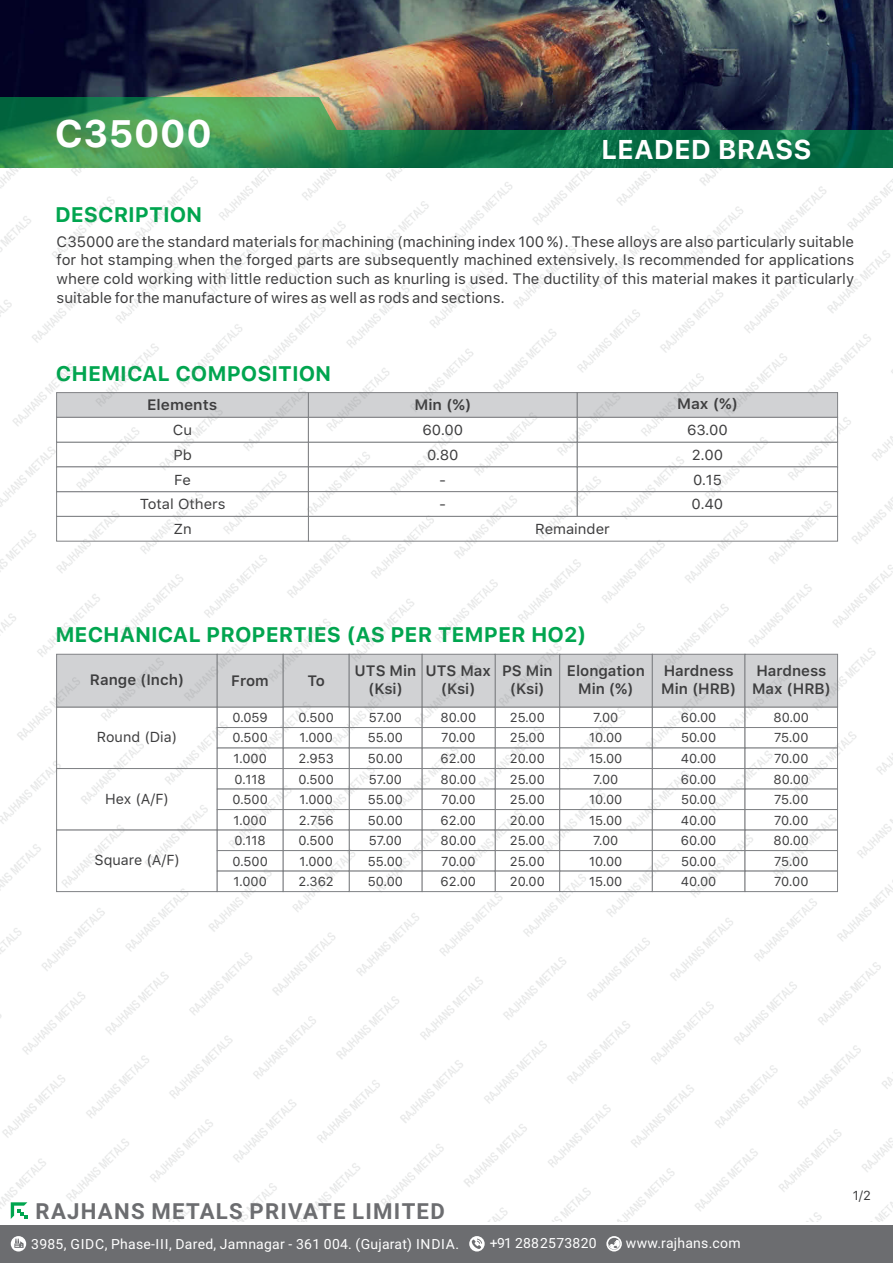
<style>
.page{position:relative;width:893px;height:1263px;background:#fff}
.page>*{position:absolute;margin:0;border:0;box-sizing:border-box;transform-origin:0 0}
.t1{font:700 38.1px "SF Pro Text";color:#fff}
.t2{font:700 27px "SF Pro Text";color:#fff}
.t3{font:700 22.2px "Roboto";letter-spacing:.055em;color:#6c6d70}
.t4{font:700 21px "SF Pro Text";color:#00a54f}
.t5{font:15px/18.6px "SF Pro Text";color:#3e3e3f;text-align:justify}
.t6{font:600 15px/17.9px "SF Pro Text";color:#3e3e3f;text-align:center}
.t7{font:14.4px/24.8px "SF Pro Text";color:#3e3e3f;text-align:center}
.t8{font:13.95px "Roboto";letter-spacing:.02em;color:#fff}
.t9{font:12.9px/20.5px "SF Pro Text";color:#3e3e3f;text-align:justify}
</style>
<div class="page">
<img style="left:0;top:0;width:893px;height:97px">
<img style="left:0;top:97px;width:893px;height:71px">
<div style="left:0;top:1225px;width:893px;height:38px;background:#6c6d70"></div>
<svg style="left:606px;top:1236px;width:16px;height:15px"></svg>
<svg style="left:608px;top:1238px;width:12px;height:12px"></svg>
<svg style="left:469px;top:1236px;width:16px;height:15px"></svg>
<svg style="left:472px;top:1238px;width:10px;height:11px"></svg>
<div style="left:11px;top:1236px;width:15px;height:15px;background:#fff;border-radius:50%"></div>
<svg style="left:14px;top:1239px;width:10px;height:9px"></svg>
<img style="left:0;top:168px;width:893px;height:1053px">
<h1 class="t1" style="left:55px;top:111px;width:159px">C35000</h1>
<h3 class="t4" style="left:55px;top:202px;width:149px">DESCRIPTION</h3>
<h2 class="t2" style="left:601px;top:133px;width:212px">LEADED BRASS</h2>
<p class="t5" style="left:57px;top:232px;width:799px">C35000 are the standard materials for machining (machining index 100 %). These alloys are also particularly suitable for hot stamping when the forged parts are subsequently machined extensively. Is recommended for applications where cold working with little reduction such as knurling is used. The ductility of this material makes it particularly suitable for the manufacture of wires as well as rods and sections.</p>
<h3 class="t4" style="left:56px;top:361px;width:277px">CHEMICAL COMPOSITION</h3>
<p class="t6" style="left:147px;top:396px;width:72px">Elements</p>
<p class="t6" style="left:414px;top:395px;width:59px">Min (%)</p>
<p class="t6" style="left:677px;top:395px;width:63px">Max (%)</p>
<p class="t7" style="left:140px;top:417px;width:87px">Cu<br>Pb<br>Fe<br>Total Others<br>Zn</p>
<p class="t7" style="left:422px;top:417px;width:42px">60.00<br>0.80 -<br>-</p>
<p class="t7" style="left:687px;top:417px;width:42px">63.00<br>2.00<br>0.15<br>0.40</p>
<p class="t7" style="left:535px;top:516px;width:76px">Remainder</p>
<h3 class="t4" style="left:55px;top:622px;width:533px">MECHANICAL PROPERTIES (AS PER TEMPER HO2)</h3>
<p class="t6" style="left:90px;top:670px;width:96px">Range (Inch)</p>
<p class="t6" style="left:231px;top:671px;width:39px">From</p>
<p class="t6" style="left:307px;top:671px;width:19px">To</p>
<p class="t6" style="left:355px;top:662px;width:63px">UTS Min (Ksi)</p>
<p class="t6" style="left:502px;top:662px;width:52px">PS Min (Ksi)</p>
<p class="t6" style="left:567px;top:662px;width:80px">Elongation<br>Min (%)</p>
<p class="t6" style="left:752px;top:662px;width:80px;text-align:left">Hardness<br>Max (HRB)</p>
<p class="t6" style="left:661px;top:662px;width:77px;text-align:left">Hardness<br>Min (HRB)</p>
<p class="t6" style="left:425px;top:662px;width:67px">UTS Max (Ksi)</p>
<p class="t7" style="left:97px;top:725px;width:82px">Round (Dia)</p>
<p class="t7" style="left:105px;top:786px;width:65px">Hex (A/F)</p>
<p class="t7" style="left:95px;top:847px;width:87px">Square (A/F)</p>
<p class="t9" style="left:232px;top:707px;width:37px;text-align:left">0.059<br>0.500<br>1.000<br>0.118<br>0.500<br>1.000<br>0.118<br>0.500<br>1.000</p>
<p class="t9" style="left:298px;top:707px;width:37px">0.500<br>1.000<br>2.953<br>0.500<br>1.000<br>2.756<br>0.500<br>1.000<br>2.362</p>
<p class="t9" style="left:368px;top:707px;width:37px">57.00<br>55.00<br>50.00<br>57.00<br>55.00<br>50.00<br>57.00<br>55.00<br>50.00</p>
<p class="t9" style="left:441px;top:707px;width:37px">80.00<br>70.00<br>62.00<br>80.00<br>70.00<br>62.00<br>80.00<br>70.00<br>62.00</p>
<p class="t9" style="left:510px;top:707px;width:37px">25.00<br>25.00<br>20.00<br>25.00<br>25.00<br>20.00<br>25.00<br>25.00<br>20.00</p>
<p class="t9" style="left:681px;top:707px;width:37px">60.00<br>50.00<br>40.00<br>60.00<br>50.00<br>40.00<br>60.00<br>50.00<br>40.00</p>
<p class="t9" style="left:773px;top:707px;width:37px">80.00<br>75.00<br>70.00<br>80.00<br>75.00<br>70.00<br>80.00<br>75.00<br>70.00</p>
<p class="t9" style="left:589px;top:707px;width:35px;text-align:center">7.00<br>10.00<br>15.00<br>7.00<br>10.00<br>15.00<br>7.00<br>10.00<br>15.00</p>
<h3 class="t3" style="left:36px;top:1195px;width:411px">RAJHANS METALS PRIVATE LIMITED</h3>
<p class="t8" style="left:31px;top:1234px;width:429px">3985, GIDC, Phase-III, Dared, Jamnagar - 361 004. (Gujarat) INDIA.</p>
<p class="t8" style="left:490px;top:1234px;width:108px">+91 288 2573820</p>
<p class="t8" style="left:626px;top:1234px;width:116px">www.rajhans.com</p>
<p class="t9" style="left:853px;top:1185px;width:20px">1/2</p>
</div>
